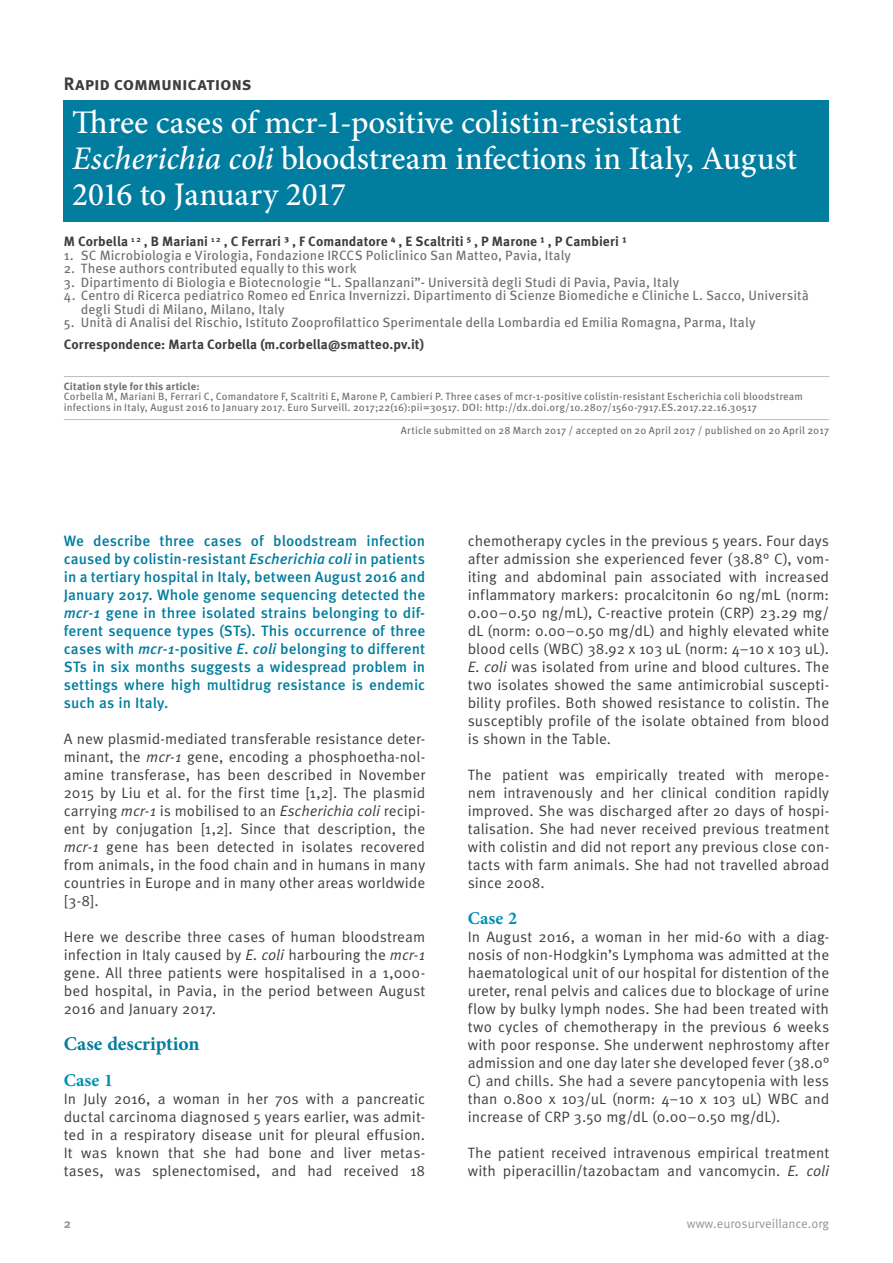
<style>
.page{position:relative;width:893px;height:1263px;background:#fff}
.page>*{position:absolute;margin:0;border:0;box-sizing:border-box;transform-origin:0 0}
.t1{font:500 33px/36px "Minion Pro";color:#fff}
.t2{font:700 19.5px "Minion Pro";color:#007d9f}
.t3{font:700 18px "Meta Pro";letter-spacing:-.015em;color:#3e3e3f}
.t4{font:700 18px "Minion Pro";letter-spacing:.005em;color:#008fb0}
.t5{font:15px/18px "Meta Pro";color:#3e3e3f;text-align:justify}
.t6{font:500 15px/18px "Meta Pro";color:#007d9f;text-align:justify}
.t7{font:13.5px/13.5px "Meta Pro";letter-spacing:.005em;color:#6c6d70}
.t8{font:700 13.5px "Meta Pro";letter-spacing:.005em;color:#3e3e3f}
.t9{font:12.75px "Meta Pro";color:#939598}
.t10{font:700 12.75px "Meta Pro";color:#939598}
.t11{font:10.5px/10.5px "Meta Pro";letter-spacing:.015em;color:#6c6d70}
.t12{font:700 10.5px "Meta Pro";letter-spacing:.015em;color:#6c6d70}
.s1{font-style:italic}
</style>
<div class="page">
<hr style="left:64px;top:376px;width:765px;height:1px;background:#bcbdc0">
<hr style="left:64px;top:419px;width:765px;height:1px;background:#bcbdc0">
<div style="left:64px;top:100px;width:765px;height:122px;background:#007d9f"></div>
<p class="t3" style="left:64px;top:72px;width:189px">Rapid communications</p>
<h1 class="t1" style="left:72px;top:104px;width:726px">Three cases of mcr-1-positive colistin-resistant<br><span class="s1">Escherichia coli</span> bloodstream infections in Italy, August<br>2016 to January 2017</h1>
<p class="t8" style="left:64px;top:233px;width:564px">M Corbella <sup>1</sup> <sup>2</sup> , B Mariani <sup>1</sup> <sup>2</sup> , C Ferrari ³ , F Comandatore ⁴ , E Scaltriti ⁵ , P Marone ¹ , P Cambieri ¹</p>
<p class="t7" style="left:64px;top:249px;width:509px">1. SC Microbiologia e Virologia, Fondazione IRCCS Policlinico San Matteo, Pavia, Italy</p>
<p class="t7" style="left:64px;top:262px;width:294px">2. These authors contributed equally to this work</p>
<p class="t7" style="left:64px;top:276px;width:617px">3. Dipartimento di Biologia e Biotecnologie “L. Spallanzani”- Università degli Studi di Pavia, Pavia, Italy</p>
<p class="t7" style="left:81px;top:289px;width:730px;text-indent:-17px">4. Centro di Ricerca pediatrico Romeo ed Enrica Invernizzi. Dipartimento di Scienze Biomediche e Cliniche L. Sacco, Università degli Studi di Milano, Milano, Italy</p>
<p class="t7" style="left:64px;top:316px;width:693px">5. Unità di Analisi del Rischio, Istituto Zooprofilattico Sperimentale della Lombardia ed Emilia Romagna, Parma, Italy</p>
<p class="t8" style="left:64px;top:336px;width:362px">Correspondence: Marta Corbella (m.corbella@smatteo.pv.it)</p>
<p class="t12" style="left:64px;top:379px;width:137px">Citation style for this article:</p>
<p class="t11" style="left:64px;top:392px;width:741px">Corbella M, Mariani B, Ferrari C, Comandatore F, Scaltriti E, Marone P, Cambieri P. Three cases of mcr-1-positive colistin-resistant Escherichia coli bloodstream infections in Italy, August 2016 to January 2017. Euro Surveill. 2017;22(16):pii=30517. DOI: http://dx.doi.org/10.2807/1560-7917.ES.2017.22.16.30517</p>
<p class="t11" style="left:401px;top:425px;width:430px">Article submitted on 28 March 2017 / accepted on 20 April 2017 / published on 20 April 2017</p>
<p class="t6" style="left:64px;top:532px;width:363px">We describe three cases of bloodstream infection caused by colistin-resistant <span class="s1">Escherichia coli</span> in patients in a tertiary hospital in Italy, between August 2016 and January 2017. Whole genome sequencing detected the <span class="s1">mcr-1</span> gene in three isolated strains belonging to dif&shy;ferent sequence types (STs). This occurrence of three cases with <span class="s1">mcr-1</span>-positive <span class="s1">E. coli</span> belonging to different STs in six months suggests a widespread problem in settings where high multidrug resistance is endemic such as in Italy.</p>
<p class="t5" style="left:64px;top:730px;width:363px">A new plasmid-mediated transferable resistance deter&shy;minant, the <span class="s1">mcr-1</span> gene, encoding a phosphoetha-nol&shy;amine transferase, has been described in November 2015 by Liu et al. for the first time [1,2]. The plasmid carrying <span class="s1">mcr-1</span> is mobilised to an <span class="s1">Escherichia coli</span> recipi&shy;ent by conjugation [1,2]. Since that description, the <span class="s1">mcr-1</span> gene has been detected in isolates recovered from animals, in the food chain and in humans in many countries in Europe and in many other areas worldwide [3-8].</p>
<p class="t5" style="left:64px;top:928px;width:363px">Here we describe three cases of human bloodstream infection in Italy caused by <span class="s1">E. coli</span> harbouring the <span class="s1">mcr-1 </span>gene. All three patients were hospitalised in a 1,000- bed hospital, in Pavia, in the period between August 2016 and January 2017.</p>
<h2 class="t2" style="left:64px;top:1030px;width:137px">Case description</h2>
<p class="t4" style="left:64px;top:1067px;width:51px">Case 1</p>
<p class="t5" style="left:64px;top:1090px;width:363px">In July 2016, a woman in her 70s with a pancreatic ductal carcinoma diagnosed 5 years earlier, was admit&shy;ted in a respiratory disease unit for pleural effusion.<br>It was known that she had bone and liver metas&shy;tases, was splenectomised, and had received 18</p>
<p class="t5" style="left:468px;top:532px;width:363px">chemotherapy cycles in the previous 5 years. Four days after admission she experienced fever (38.8° C), vom&shy;iting and abdominal pain associated with increased inflammatory markers: procalcitonin 60 ng/mL (norm:<br>0.00–0.50 ng/mL), C-reactive protein (CRP) 23.29 mg/ dL (norm: 0.00–0.50 mg/dL) and highly elevated white blood cells (WBC) 38.92 x 103 uL (norm: 4–10 x 103 uL).<br><span class="s1">E. coli</span> was isolated from urine and blood cultures. The two isolates showed the same antimicrobial suscepti&shy;bility profiles. Both showed resistance to colistin. The susceptibly profile of the isolate obtained from blood is shown in the Table.</p>
<p class="t5" style="left:468px;top:766px;width:363px">The patient was empirically treated with merope&shy;nem intravenously and her clinical condition rapidly improved. She was discharged after 20 days of hospi&shy;talisation. She had never received previous treatment with colistin and did not report any previous close con&shy;tacts with farm animals. She had not travelled abroad since 2008.</p>
<p class="t4" style="left:468px;top:905px;width:51px">Case 2</p>
<p class="t5" style="left:468px;top:928px;width:363px">In August 2016, a woman in her mid-60 with a diag&shy;nosis of non-Hodgkin’s Lymphoma was admitted at the haematological unit of our hospital for distention of the ureter, renal pelvis and calices due to blockage of urine flow by bulky lymph nodes. She had been treated with two cycles of chemotherapy in the previous 6 weeks with poor response. She underwent nephrostomy after admission and one day later she developed fever (38.0° C) and chills. She had a severe pancytopenia with less than 0.800 x 103/uL (norm: 4–10 x 103 uL) WBC and increase of CRP 3.50 mg/dL (0.00–0.50 mg/dL).</p>
<p class="t5" style="left:468px;top:1144px;width:363px">The patient received intravenous empirical treatment with piperacillin/tazobactam and vancomycin. <span class="s1">E. coli</span></p>
<p class="t10" style="left:64px;top:1215px;width:9px">2</p>
<p class="t9" style="left:687px;top:1215px;width:144px">www.eurosurveillance.org</p>
</div>
